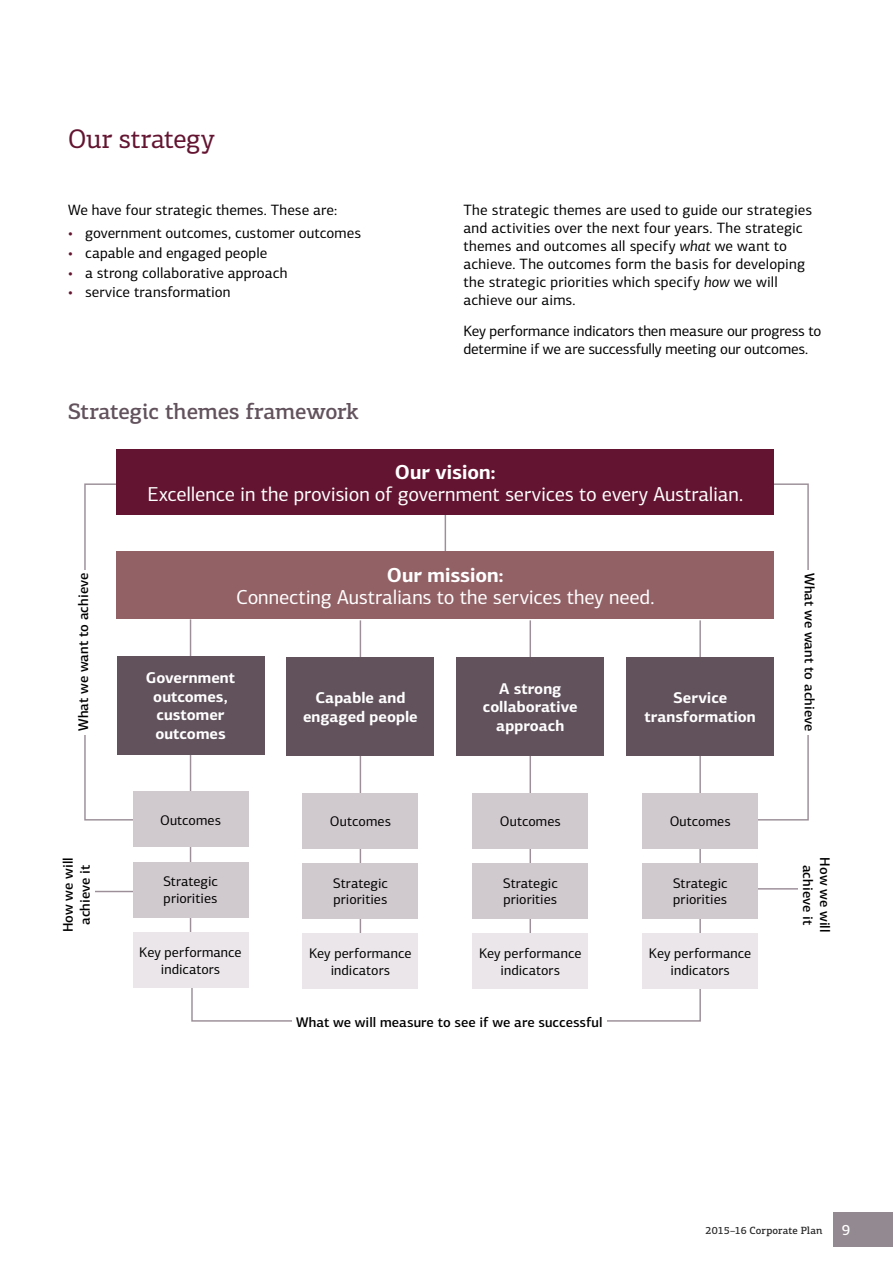
<style>
.page{position:relative;width:893px;height:1263px;background:#fff}
.page>*{position:absolute;margin:0;border:0;box-sizing:border-box;transform-origin:0 0}
.t1{font:27px "PF Centro Slab Pro";letter-spacing:-.005em;color:#631430}
.t2{font:500 22.5px "PF Centro Slab Pro";letter-spacing:-.015em;color:#62525c}
.t3{font:20.25px "PF Centro Sans Pro";letter-spacing:-.005em;color:#fff}
.t4{font:700 20.25px "PF Centro Sans Pro";letter-spacing:-.01em;color:#fff}
.t5{font:700 15.6px/18.8px "PF Centro Sans Pro";color:#fff;text-align:center}
.t6{font:15px/18px "PF Centro Sans Pro";letter-spacing:.005em;color:#000}
.t7{font:500 15px "PF Centro Slab Pro";color:#fff}
.t8{font:14.1px/16.8px "PF Centro Sans Pro";letter-spacing:.005em;color:#000}
.t9{font:500 14.1px/17px "PF Centro Sans Pro";color:#000;text-align:center}
.t10{font:500 10.5px "PF Centro Slab Pro";letter-spacing:.005em;color:#292829}
.s1{color:#631430}
.s2{font-style:italic}
</style>
<div class="page">
<div style="left:833px;top:1212px;width:60px;height:35px;background:#938990"></div>
<hr style="left:722px;top:888px;width:84px;height:1px;background:#9c8f98">
<hr style="left:87px;top:891px;width:84px;height:1px;background:#9c8f98">
<div style="left:798px;top:856px;width:37px;height:77px;background:#fff"></div>
<div style="left:84px;top:483px;width:81px;height:337px;border:1px solid #9c8f98"></div>
<div style="left:191px;top:959px;width:510px;height:63px;border:1px solid #9c8f98"></div>
<div style="left:728px;top:483px;width:81px;height:337px;border:1px solid #9c8f98"></div>
<hr style="left:445px;top:511px;width:1px;height:44px;background:#9c8f98">
<hr style="left:190px;top:619px;width:1px;height:319px;background:#9c8f98">
<div style="left:133px;top:791px;width:115px;height:56px;background:#d0c9ce"></div>
<div style="left:133px;top:862px;width:115px;height:55px;background:#d0c9ce"></div>
<div style="left:133px;top:932px;width:115px;height:55px;background:#eae6e9"></div>
<div style="left:117px;top:656px;width:147px;height:99px;background:#62525c"></div>
<hr style="left:360px;top:620px;width:1px;height:319px;background:#9c8f98">
<div style="left:302px;top:793px;width:116px;height:55px;background:#d0c9ce"></div>
<div style="left:302px;top:863px;width:116px;height:55px;background:#d0c9ce"></div>
<div style="left:302px;top:933px;width:116px;height:56px;background:#eae6e9"></div>
<div style="left:286px;top:657px;width:148px;height:99px;background:#62525c"></div>
<hr style="left:530px;top:620px;width:1px;height:319px;background:#9c8f98">
<div style="left:472px;top:793px;width:116px;height:55px;background:#d0c9ce"></div>
<div style="left:472px;top:863px;width:116px;height:55px;background:#d0c9ce"></div>
<div style="left:472px;top:933px;width:116px;height:56px;background:#eae6e9"></div>
<div style="left:456px;top:657px;width:148px;height:99px;background:#62525c"></div>
<hr style="left:699px;top:620px;width:2px;height:319px;background:#9c8f98">
<div style="left:642px;top:793px;width:116px;height:55px;background:#d0c9ce"></div>
<div style="left:642px;top:863px;width:116px;height:55px;background:#d0c9ce"></div>
<div style="left:642px;top:933px;width:116px;height:56px;background:#eae6e9"></div>
<div style="left:626px;top:657px;width:148px;height:99px;background:#62525c"></div>
<div style="left:117px;top:551px;width:657px;height:68px;background:#926166"></div>
<div style="left:117px;top:449px;width:657px;height:66px;background:#631430"></div>
<div style="left:71px;top:570px;width:24px;height:164px;background:#fff"></div>
<div style="left:58px;top:856px;width:37px;height:77px;background:#fff"></div>
<div style="left:292px;top:1010px;width:314px;height:23px;background:#fff"></div>
<div style="left:798px;top:570px;width:24px;height:164px;background:#fff"></div>
<h1 class="t1" style="left:68px;top:122px;width:149px">Our strategy</h1>
<p class="t6" style="left:68px;top:201px;width:271px">We have four strategic themes. These are:</p>
<p class="t6" style="left:68px;top:223px;width:294px"><span class="s1">•</span> government outcomes, customer outcomes</p>
<p class="t6" style="left:68px;top:244px;width:201px"><span class="s1">•</span> capable and engaged people</p>
<p class="t6" style="left:68px;top:264px;width:221px"><span class="s1">•</span> a strong collaborative approach</p>
<p class="t6" style="left:68px;top:283px;width:164px"><span class="s1">•</span> service transformation</p>
<h2 class="t2" style="left:68px;top:397px;width:292px">Strategic themes framework</h2>
<p class="t6" style="left:463px;top:201px;width:350px">The strategic themes are used to guide our strategies and activities over the next four years. The strategic themes and outcomes all specify <span class="s2">what</span> we want to achieve. The outcomes form the basis for developing the strategic priorities which specify <span class="s2">how</span> we will achieve our aims.</p>
<p class="t6" style="left:463px;top:322px;width:359px">Key performance indicators then measure our progress to determine if we are successfully meeting our outcomes.</p>
<p class="t9" style="left:75px;top:731px;width:160px;rotate:-90deg">What we want to achieve</p>
<p class="t9" style="left:60px;top:932px;width:77px;rotate:-90deg">How we will achieve it</p>
<h3 class="t4" style="left:395px;top:459px;width:102px">Our vision:</h3>
<h3 class="t3" style="left:147px;top:482px;width:595px">Excellence in the provision of government services to every Australian.</h3>
<h3 class="t4" style="left:387px;top:562px;width:118px">Our mission:</h3>
<h3 class="t3" style="left:236px;top:585px;width:418px">Connecting Australians to the services they need.</h3>
<p class="t5" style="left:146px;top:668px;width:91px">Government outcomes, customer outcomes</p>
<p class="t5" style="left:303px;top:688px;width:116px">Capable and engaged people</p>
<p class="t5" style="left:483px;top:679px;width:96px">A strong collaborative approach</p>
<p class="t5" style="left:645px;top:688px;width:113px">Service transformation</p>
<p class="t8" style="left:160px;top:811px;width:63px">Outcomes</p>
<p class="t8" style="left:330px;top:813px;width:63px">Outcomes</p>
<p class="t8" style="left:500px;top:813px;width:63px">Outcomes</p>
<p class="t8" style="left:670px;top:813px;width:63px">Outcomes</p>
<p class="t8" style="left:163px;top:873px;width:56px">Strategic priorities</p>
<p class="t8" style="left:333px;top:874px;width:56px">Strategic priorities</p>
<p class="t8" style="left:503px;top:874px;width:56px">Strategic priorities</p>
<p class="t8" style="left:673px;top:874px;width:56px">Strategic priorities</p>
<p class="t8" style="left:139px;top:943px;width:104px;text-align:center">Key performance indicators</p>
<p class="t8" style="left:309px;top:945px;width:104px;text-align:center">Key performance indicators</p>
<p class="t8" style="left:479px;top:945px;width:104px;text-align:center">Key performance indicators</p>
<p class="t8" style="left:649px;top:945px;width:104px;text-align:center">Key performance indicators</p>
<p class="t9" style="left:296px;top:1013px;width:308px">What we will measure to see if we are successful</p>
<p class="t9" style="left:818px;top:573px;width:160px;rotate:90deg">What we want to achieve</p>
<p class="t9" style="left:833px;top:857px;width:77px;rotate:90deg">How we will achieve it</p>
<p class="t10" style="left:706px;top:1223px;width:118px">2015–16 Corporate Plan</p>
<p class="t7" style="left:842px;top:1220px;width:10px">9</p>
</div>
